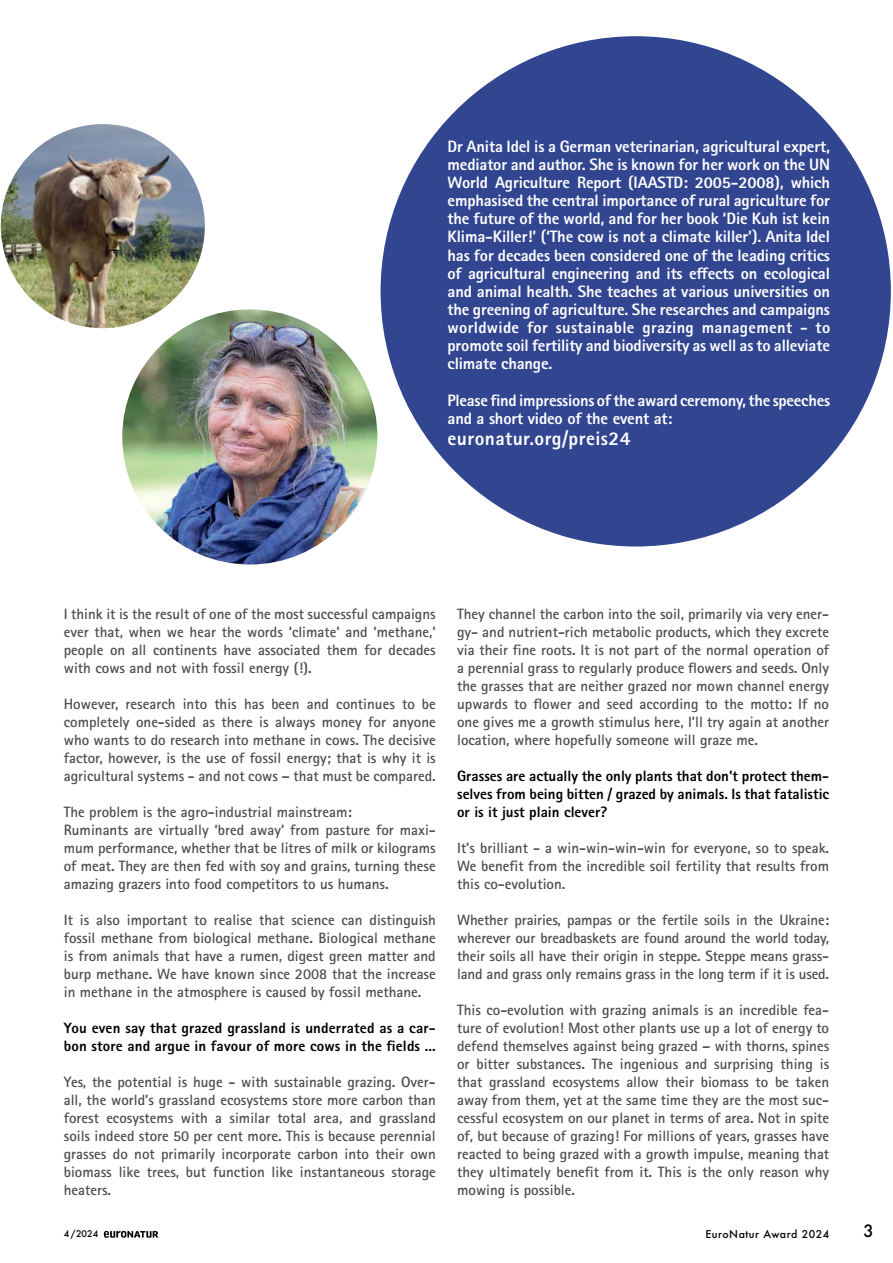
<style>
.page{position:relative;width:893px;height:1263px;background:#fff}
.page>*{position:absolute;margin:0;border:0;box-sizing:border-box;transform-origin:0 0}
.t1{font:800 19.5px "Rotis Sans Serif Pro";letter-spacing:.02em;color:#fff}
.t2{font:800 16.5px/18.1px "Rotis Sans Serif Pro";letter-spacing:-.01em;color:#fff;text-align:justify}
.t3{font:500 16.5px "Futura";color:#000}
.t4{font:700 15px/18px "Rotis Sans Serif Pro";color:#4d4d4f;text-align:justify}
.t5{font:800 15px/18px "Rotis Sans Serif Pro";letter-spacing:.01em;color:#000}
.t6{font:500 10.5px "Futura";letter-spacing:.05em;color:#000}
.t7{font:500 9px "Futura";color:#000}
</style>
<div class="page">
<svg style="left:104px;top:1231px;width:54px;height:7px"></svg>
<div style="left:381px;top:36px;width:510px;height:510px;background:#314590;border-radius:50%"></div>
<img style="left:122px;top:309px;width:255px;height:255px;border-radius:128px">
<img style="left:0;top:124px;width:208px;height:207px">
<p class="t2" style="left:448px;top:137px;width:384px">Dr Anita Idel is a German veterinarian, agricultural expert, mediator and author. She is known for her work on the UN World Agriculture Report (IAASTD: 2005-2008), which emphasised the central importance of rural agriculture for the future of the world, and for her book ‘Die Kuh ist kein Klima-Killer!’ (‘The cow is not a climate killer’). Anita Idel has for decades been considered one of the leading critics of agricultural engineering and its effects on ecological and animal health. She teaches at various universities on the greening of agriculture. She researches and campaigns worldwide for sustainable grazing management - to promote soil fertility and biodiversity as well as to alleviate climate change.</p>
<p class="t2" style="left:448px;top:391px;width:384px">Please find impressions of the award ceremony, the speeches and a short video of the event at:</p>
<h1 class="t1" style="left:448px;top:426px;width:184px">euronatur.org/preis24</h1>
<p class="t4" style="left:64px;top:604px;width:374px">I think it is the result of one of the most successful campaigns ever that, when we hear the words ‘climate’ and ‘methane,’ people on all continents have associated them for decades with cows and not with fossil energy (!).</p>
<p class="t4" style="left:64px;top:694px;width:374px">However, research into this has been and continues to be completely one-sided as there is always money for anyone who wants to do research into methane in cows. The decisive factor, however, is the use of fossil energy; that is why it is agricultural systems - and not cows – that must be compared.</p>
<p class="t4" style="left:64px;top:802px;width:374px;text-align:left">The problem is the agro-industrial mainstream:<br>Ruminants are virtually ‘bred away’ from pasture for maxi&shy;mum performance, whether that be litres of milk or kilograms of meat. They are then fed with soy and grains, turning these amazing grazers into food competitors to us humans.</p>
<p class="t4" style="left:64px;top:910px;width:374px">It is also important to realise that science can distinguish fossil methane from biological methane. Biological methane is from animals that have a rumen, digest green matter and burp methane. We have known since 2008 that the increase in methane in the atmosphere is caused by fossil methane.</p>
<p class="t5" style="left:64px;top:1018px;width:374px">You even say that grazed grassland is underrated as a car&shy;bon store and argue in favour of more cows in the fields ...</p>
<p class="t4" style="left:64px;top:1072px;width:374px">Yes, the potential is huge - with sustainable grazing. Over&shy;all, the world’s grassland ecosystems store more carbon than forest ecosystems with a similar total area, and grassland soils indeed store 50 per cent more. This is because perennial grasses do not primarily incorporate carbon into their own biomass like trees, but function like instantaneous storage heaters.</p>
<p class="t4" style="left:457px;top:604px;width:374px">They channel the carbon into the soil, primarily via very ener&shy;gy- and nutrient-rich metabolic products, which they excrete via their fine roots. It is not part of the normal operation of a perennial grass to regularly produce flowers and seeds. Only the grasses that are neither grazed nor mown channel energy upwards to flower and seed according to the motto: If no one gives me a growth stimulus here, I’ll try again at another location, where hopefully someone will graze me.</p>
<p class="t5" style="left:457px;top:766px;width:374px;text-align:justify">Grasses are actually the only plants that don’t protect them&shy;selves from being bitten / grazed by animals. Is that fatalistic or is it just plain clever?</p>
<p class="t4" style="left:457px;top:838px;width:374px">It’s brilliant - a win-win-win-win for everyone, so to speak.<br>We benefit from the incredible soil fertility that results from this co-evolution.</p>
<p class="t4" style="left:457px;top:910px;width:374px">Whether prairies, pampas or the fertile soils in the Ukraine: wherever our breadbaskets are found around the world today, their soils all have their origin in steppe. Steppe means grass&shy;land and grass only remains grass in the long term if it is used.</p>
<p class="t4" style="left:457px;top:1000px;width:374px">This co-evolution with grazing animals is an incredible fea&shy;ture of evolution! Most other plants use up a lot of energy to defend themselves against being grazed – with thorns, spines or bitter substances. The ingenious and surprising thing is that grassland ecosystems allow their biomass to be taken away from them, yet at the same time they are the most suc&shy;cessful ecosystem on our planet in terms of area. Not in spite of, but because of grazing! For millions of years, grasses have reacted to being grazed with a growth impulse, meaning that they ultimately benefit from it. This is the only reason why mowing is possible.</p>
<p class="t7" style="left:64px;top:1228px;width:36px">4 /2024</p>
<p class="t3" style="left:863px;top:1220px;width:12px">3</p>
<p class="t6" style="left:705px;top:1226px;width:125px">EuroNatur Award 2024</p>
</div>
